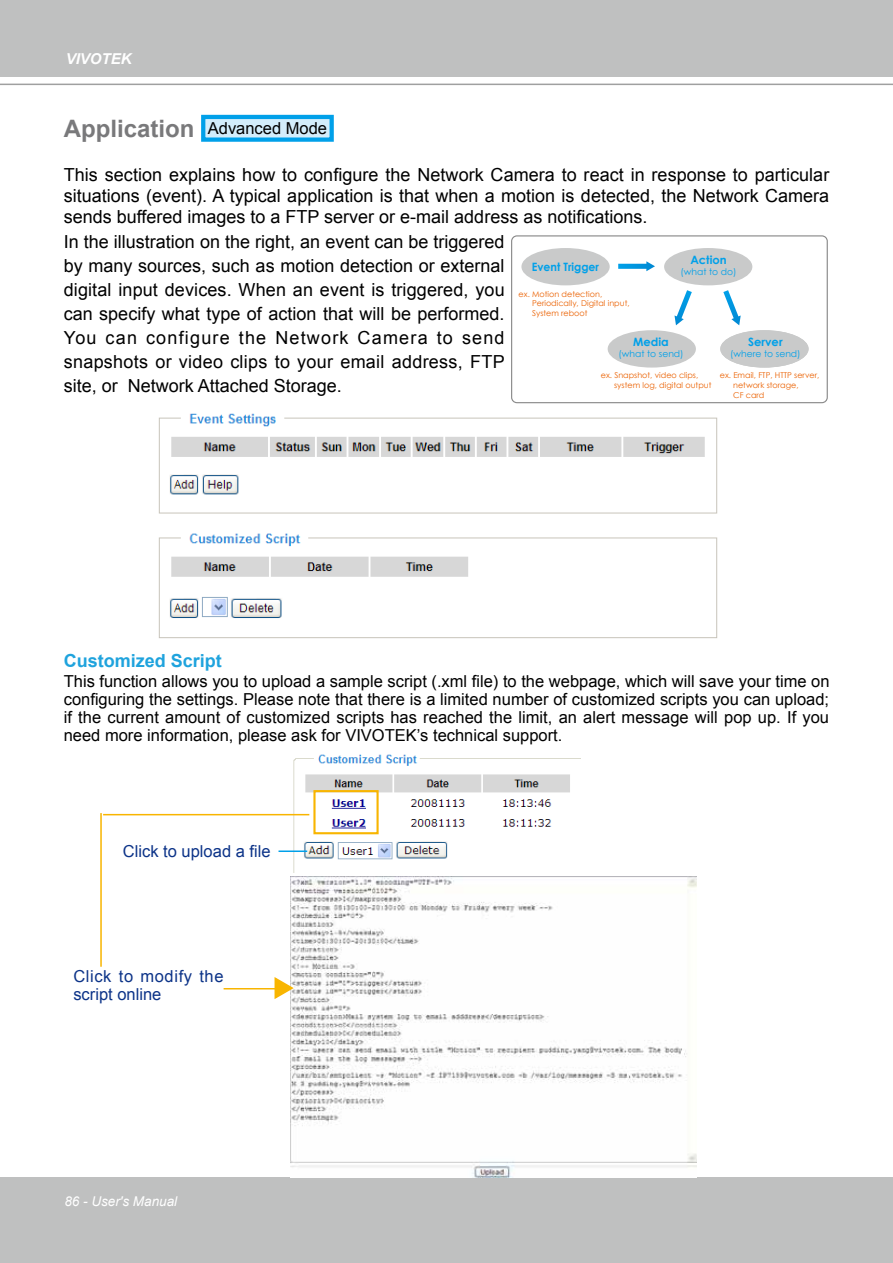
<style>
.page{position:relative;width:893px;height:1263px;background:#fff}
.page>*{position:absolute;margin:0;border:0;box-sizing:border-box;transform-origin:0 0}
._02_中標{font:700 24px "Arial";color:#79797b}
.t1{font:18px/24px "Arial";color:#000;text-align:justify}
.t2{font:700 18px "Arial";color:#1fa3dd}
.t3{font:16.5px/18px "Arial";color:#000;text-align:justify}
.t4{font:16.5px/18px "Arial";letter-spacing:.035em;color:#0c3388}
.t5{font:16.5px "Arial";color:#0c3388}
.t6{font:italic 700 15px "Arial";color:#fff}
.t7{font:italic 13.5px "Arial";color:#fff}
.t8{font:700 11.55px "Century Gothic";color:#00a0e9}
.t9{font:700 11.55px "Century Gothic";color:#00a0e9;scale:.95 1}
.t10{font:9.15px "Century Gothic";color:#00a0e9}
.t11{font:8.1px/9.6px "Century Gothic";color:#eb6100}
</style>
<div class="page">
<div style="left:0;top:0;width:893px;height:77px;background:#bfc0c0"></div>
<div style="left:0;top:1178px;width:893px;height:85px;background:#bfc0c0"></div>
<hr style="left:0;top:84px;width:893px;height:1px;background:#9fa0a0">
<div style="left:203px;top:117px;width:129px;height:23px;background:#d3edfb"></div>
<div style="left:201px;top:115px;width:133px;height:27px;border:4px solid #00a0e9"></div>
<div style="left:511px;top:235px;width:317px;height:168px;border:1px solid #898989;border-radius:5px"></div>
<div style="left:521px;top:248px;width:89px;height:37px;background:#c9caca;border-radius:50%"></div>
<div style="left:608px;top:330px;width:88px;height:38px;background:#c9caca;border-radius:50%"></div>
<div style="left:720px;top:330px;width:88px;height:38px;background:#c9caca;border-radius:50%"></div>
<svg style="left:618px;top:261px;width:37px;height:10px"></svg>
<div style="left:664px;top:248px;width:88px;height:37px;background:#c9caca;border-radius:50%"></div>
<svg style="left:674px;top:290px;width:18px;height:35px"></svg>
<svg style="left:723px;top:290px;width:18px;height:35px"></svg>
<img style="left:158px;top:413px;width:560px;height:226px">
<img style="left:290px;top:754px;width:291px;height:118px">
<hr style="left:279px;top:850px;width:28px;height:2px;background:#00a0e9">
<div style="left:313px;top:790px;width:66px;height:44px;border:2px solid #f8b500"></div>
<img style="left:290px;top:876px;width:406px;height:302px">
<hr style="left:103px;top:814px;width:206px;height:1px;background:#f8b500">
<hr style="left:100px;top:813px;width:2px;height:154px;background:#f8b500">
<hr style="left:224px;top:988px;width:63px;height:1px;background:#f8b500">
<svg style="left:273px;top:976px;width:22px;height:24px"></svg>
<p class="t6" style="left:66px;top:49px;width:67px">VIVOTEK</p>
<p class="_02_中標" style="left:64px;top:113px;width:132px">Application</p>
<p class="t3" style="left:208px;top:120px;width:121px">Advanced Mode</p>
<p class="t1" style="left:64px;top:165px;width:767px;line-height:21px">This section explains how to configure the Network Camera to react in response to particular situations (event). A typical application is that when a motion is detected, the Network Camera sends buffered images to a FTP server or e-mail address as notifications.</p>
<p class="t1" style="left:64px;top:230px;width:442px">In the illustration on the right, an event can be triggered by many sources, such as motion detection or external digital input devices. When an event is triggered, you can specify what type of action that will be performed.<br>You can configure the Network Camera to send snapshots or video clips to your email address, FTP site, or Network Attached Storage.</p>
<p class="t9" style="left:532px;top:258px;width:72px">Event Trigger</p>
<p class="t11" style="left:532px;top:289px;width:99px;text-indent:-13px">ex. Motion detection,<br>Periodically, Digital input,<br>System reboot</p>
<p class="t8" style="left:690px;top:251px;width:38px">Action</p>
<p class="t10" style="left:681px;top:265px;width:57px">(what to do)</p>
<p class="t8" style="left:633px;top:333px;width:37px">Media</p>
<p class="t10" style="left:618px;top:348px;width:67px">(what to send)</p>
<p class="t8" style="left:748px;top:333px;width:36px">Server</p>
<p class="t10" style="left:730px;top:348px;width:72px">(where to send)</p>
<p class="t11" style="left:614px;top:370px;width:99px;text-indent:-13px">ex. Snapshot, video clips, system log, digital output</p>
<p class="t11" style="left:733px;top:371px;width:88px;text-indent:-13px">ex. Email, FTP, HTTP server, network storage,<br>CF card</p>
<p class="t2" style="left:64px;top:649px;width:160px">Customized Script</p>
<p class="t3" style="left:64px;top:672px;width:767px">This function allows you to upload a sample script (.xml file) to the webpage, which will save your time on configuring the settings. Please note that there is a limited number of customized scripts you can upload; if the current amount of customized scripts has reached the limit, an alert message will pop up. If you need more information, please ask for VIVOTEK’s technical support.</p>
<p class="t5" style="left:123px;top:841px;width:149px">Click to upload a file</p>
<p class="t4" style="left:73px;top:968px;width:152px">Click to modify the script online</p>
<p class="t7" style="left:64px;top:1192px;width:114px">86 - User's Manual</p>
</div>
